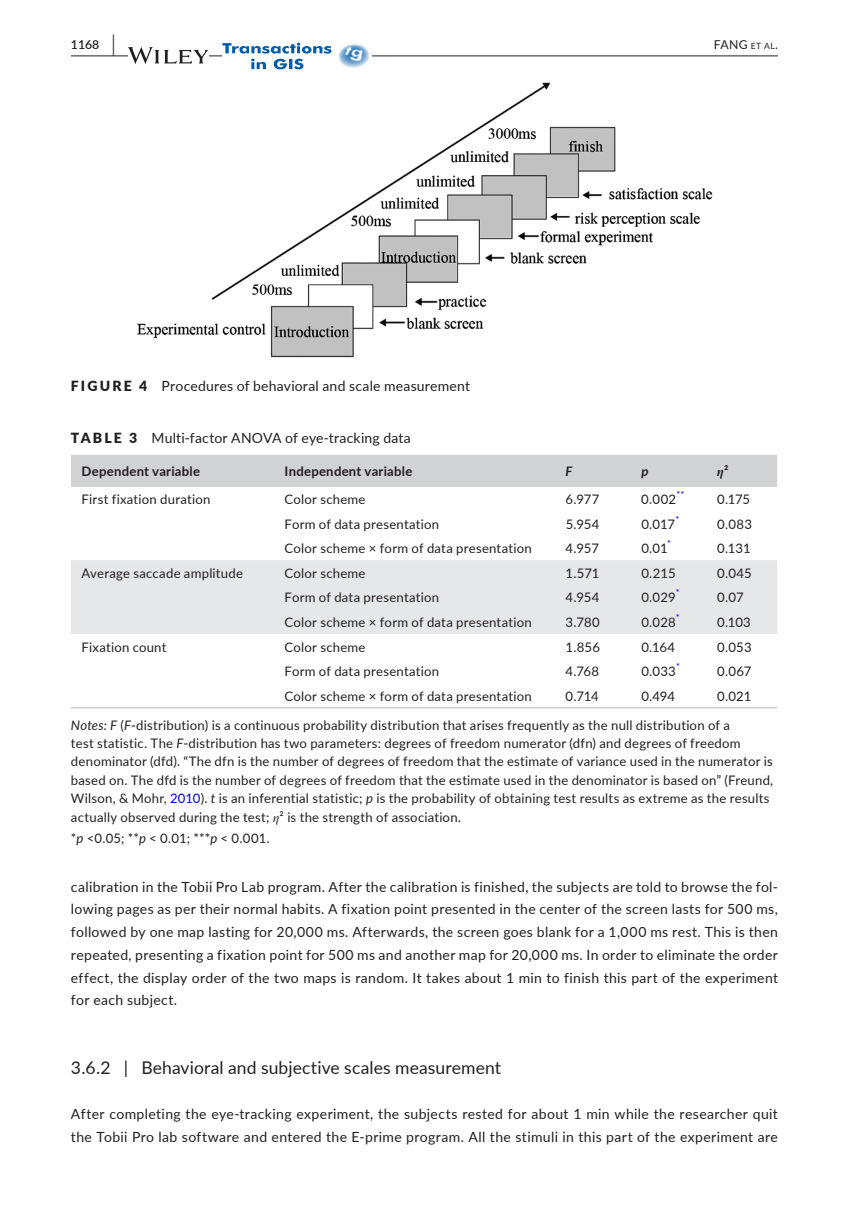
<style>
.page{position:relative;width:849px;height:1221px;background:#fff}
.page>*{position:absolute;margin:0;border:0;box-sizing:border-box;transform-origin:0 0}
.t1{font:17.5px "Lato";letter-spacing:.005em;color:#231f20}
.t2{font:14px/22.8px "Lato";letter-spacing:.025em;color:#231f20;text-align:justify}
.t3{font:13.12px/18.4px "Lato";letter-spacing:.015em;color:#231f20}
.t4{font:700 13.12px "Lato";letter-spacing:.02em;color:#231f20}
.t5{font:italic 700 13.12px "Lato";color:#231f20}
.t6{font:italic 700 13.12px "STIX";color:#231f20}
.t7{font:12.25px "Lato";color:#231f20}
.t8{font:600 12.25px "Lato";color:#231f20}
.t9{font:9.1px "Lato";color:#00f}
.s1{font-size:22.75px}
.s2{font-size:8.58px}
.s3{font-weight:900}
.s4{font-family:"Lato";font-style:normal}
.s5{font-style:italic}
.s6{color:#00f}
.s7{font-family:"STIX";font-style:italic}
</style>
<div class="page">
<hr style="left:71px;top:55px;width:706px;height:1px;background:#231f20">
<svg style="left:128px;top:47px;width:80px;height:17px"></svg>
<div style="left:222px;top:42px;width:150px;height:27px;background:#fff"></div>
<img style="left:338px;top:44px;width:32px;height:24px">
<img style="left:222px;top:43px;width:109px;height:26px">
<img style="left:137px;top:82px;width:576px;height:276px">
<div style="left:71px;top:455px;width:705px;height:32px;background:#d1d2d4"></div>
<div style="left:71px;top:560px;width:705px;height:74px;background:#e6e7e9"></div>
<hr style="left:71px;top:706px;width:203px;height:2px;background:#d1d2d4">
<hr style="left:274px;top:706px;width:281px;height:2px;background:#d1d2d4">
<hr style="left:555px;top:706px;width:75px;height:2px;background:#d1d2d4">
<hr style="left:630px;top:706px;width:76px;height:2px;background:#d1d2d4">
<hr style="left:706px;top:706px;width:70px;height:2px;background:#d1d2d4">
<p class="t8" style="left:71px;top:35px;width:45px">1168 <span class="s1">|</span></p>
<p class="t7" style="left:713px;top:35px;width:66px">FANG <span class="s2">et al</span>.</p>
<p class="t2" style="left:71px;top:374px;width:400px"><span class="s3">FIGURE 4</span> Procedures of behavioral and scale measurement</p>
<p class="t2" style="left:71px;top:426px;width:341px"><span class="s3">TABLE 3</span> Multi-factor ANOVA of eye-tracking data</p>
<p class="t4" style="left:81px;top:461px;width:120px">Dependent variable</p>
<p class="t4" style="left:284px;top:461px;width:129px">Independent variable</p>
<p class="t5" style="left:565px;top:461px;width:8px">F</p>
<p class="t5" style="left:641px;top:461px;width:9px">p</p>
<p class="t6" style="left:717px;top:463px;width:13px">η<span class="s4">²</span></p>
<p class="t3" style="left:81px;top:489px;width:130px">First fixation duration</p>
<p class="t3" style="left:284px;top:489px;width:82px">Color scheme</p>
<p class="t3" style="left:565px;top:489px;width:35px">6.977</p>
<p class="t3" style="left:641px;top:489px;width:36px">0.002</p>
<p class="t9" style="left:676px;top:488px;width:9px">**</p>
<p class="t3" style="left:717px;top:489px;width:34px">0.175</p>
<p class="t9" style="left:675px;top:513px;width:5px">*</p>
<p class="t3" style="left:284px;top:514px;width:156px">Form of data presentation</p>
<p class="t3" style="left:565px;top:514px;width:35px">5.954</p>
<p class="t3" style="left:641px;top:514px;width:35px">0.017</p>
<p class="t3" style="left:717px;top:514px;width:36px">0.083</p>
<p class="t9" style="left:667px;top:537px;width:5px">*</p>
<p class="t3" style="left:284px;top:538px;width:248px">Color scheme × form of data presentation</p>
<p class="t3" style="left:565px;top:538px;width:35px">4.957</p>
<p class="t3" style="left:641px;top:538px;width:28px">0.01</p>
<p class="t3" style="left:717px;top:538px;width:35px">0.131</p>
<p class="t3" style="left:81px;top:563px;width:163px">Average saccade amplitude</p>
<p class="t3" style="left:284px;top:563px;width:82px">Color scheme</p>
<p class="t3" style="left:565px;top:563px;width:35px">1.571</p>
<p class="t3" style="left:641px;top:563px;width:36px">0.215</p>
<p class="t3" style="left:717px;top:563px;width:36px">0.045</p>
<p class="t3" style="left:284px;top:588px;width:156px">Form of data presentation</p>
<p class="t3" style="left:565px;top:588px;width:35px">4.954</p>
<p class="t3" style="left:641px;top:588px;width:36px">0.029</p>
<p class="t9" style="left:675px;top:586px;width:5px">*</p>
<p class="t3" style="left:717px;top:588px;width:28px">0.07</p>
<p class="t9" style="left:675px;top:611px;width:5px">*</p>
<p class="t3" style="left:284px;top:612px;width:248px">Color scheme × form of data presentation</p>
<p class="t3" style="left:565px;top:612px;width:36px">3.780</p>
<p class="t3" style="left:641px;top:612px;width:36px">0.028</p>
<p class="t3" style="left:717px;top:612px;width:35px">0.103</p>
<p class="t3" style="left:81px;top:637px;width:86px">Fixation count</p>
<p class="t3" style="left:284px;top:637px;width:82px">Color scheme</p>
<p class="t3" style="left:565px;top:637px;width:36px">1.856</p>
<p class="t3" style="left:641px;top:637px;width:35px">0.164</p>
<p class="t3" style="left:717px;top:637px;width:36px">0.053</p>
<p class="t3" style="left:284px;top:661px;width:156px">Form of data presentation</p>
<p class="t3" style="left:565px;top:661px;width:35px">4.768</p>
<p class="t3" style="left:641px;top:661px;width:36px">0.033</p>
<p class="t9" style="left:676px;top:660px;width:5px">*</p>
<p class="t3" style="left:717px;top:661px;width:36px">0.067</p>
<p class="t3" style="left:284px;top:686px;width:248px">Color scheme × form of data presentation</p>
<p class="t3" style="left:565px;top:686px;width:35px">0.714</p>
<p class="t3" style="left:641px;top:686px;width:35px">0.494</p>
<p class="t3" style="left:717px;top:686px;width:36px">0.021</p>
<p class="t3" style="left:71px;top:715px;width:703px"><span class="s5">Notes: F</span> (<span class="s5">F</span>-distribution) is a continuous probability distribution that arises frequently as the null distribution of a<br>test statistic. The <span class="s5">F</span>-distribution has two parameters: degrees of freedom numerator (dfn) and degrees of freedom denominator (dfd). “The dfn is the number of degrees of freedom that the estimate of variance used in the numerator is based on. The dfd is the number of degrees of freedom that the estimate used in the denominator is based on” (Freund, Wilson, &amp; Mohr, <span class="s6">2010</span>). <span class="s5">t</span> is an inferential statistic; <span class="s5">p</span> is the probability of obtaining test results as extreme as the results actually observed during the test; <span class="s7">η</span>² is the strength of association.</p>
<p class="t3" style="left:71px;top:828px;width:200px">*<span class="s5">p</span> &lt;0.05; **<span class="s5">p</span> &lt; 0.01; ***<span class="s5">p</span> &lt; 0.001.</p>
<p class="t2" style="left:71px;top:874px;width:708px">calibration in the Tobii Pro Lab program. After the calibration is finished, the subjects are told to browse the fol&shy;lowing pages as per their normal habits. A fixation point presented in the center of the screen lasts for 500 ms, followed by one map lasting for 20,000 ms. Afterwards, the screen goes blank for a 1,000 ms rest. This is then repeated, presenting a fixation point for 500 ms and another map for 20,000 ms. In order to eliminate the order effect, the display order of the two maps is random. It takes about 1 min to finish this part of the experiment for each subject.</p>
<h1 class="t1" style="left:71px;top:1054px;width:431px">3.6.2 | Behavioral and subjective scales measurement</h1>
<p class="t2" style="left:71px;top:1101px;width:708px">After completing the eye-tracking experiment, the subjects rested for about 1 min while the researcher quit the Tobii Pro lab software and entered the E-prime program. All the stimuli in this part of the experiment are</p>
</div>
